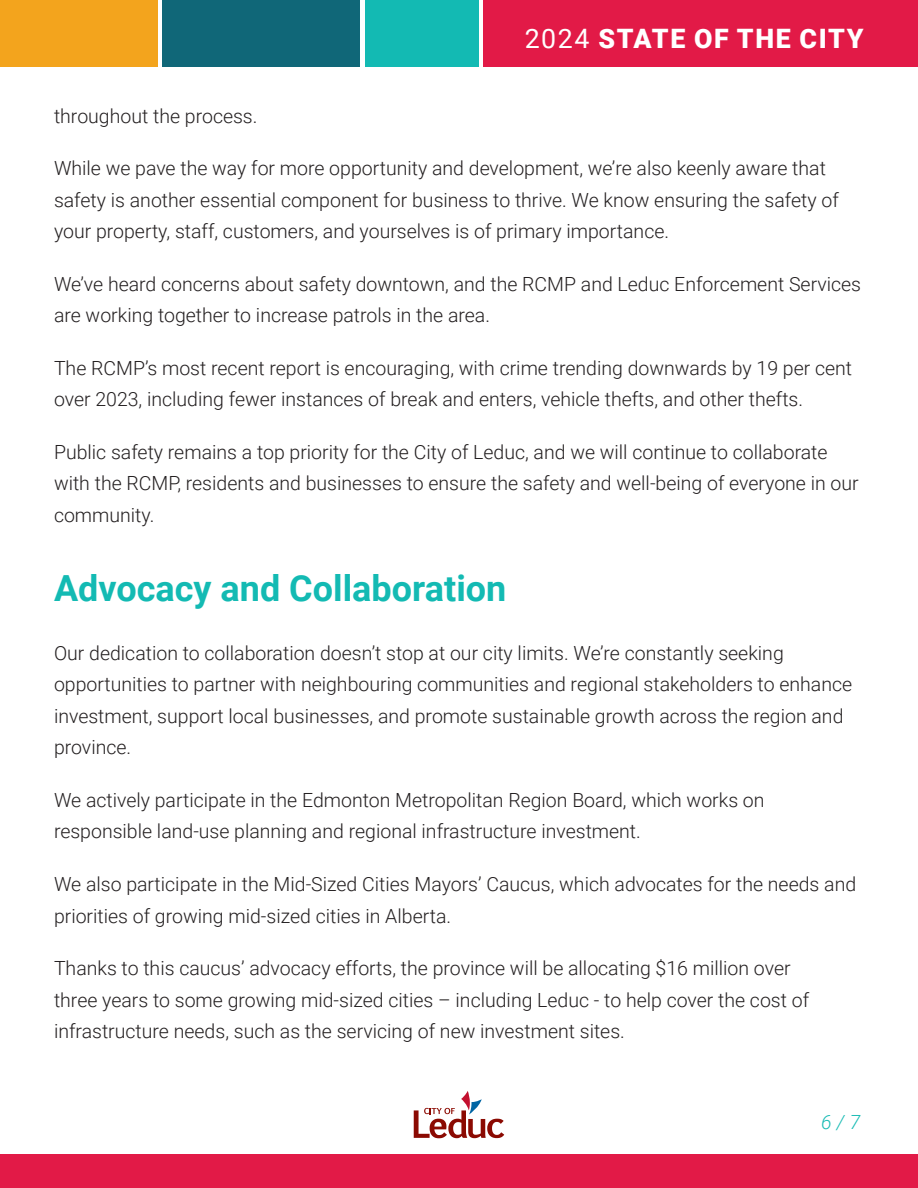
<style>
.page{position:relative;width:918px;height:1188px;background:#fff}
.page>*{position:absolute;margin:0;border:0;box-sizing:border-box;transform-origin:0 0}
.heading{font:700 36px "Roboto";color:#13bab3}
.t1{font:900 26.7px "Roboto";letter-spacing:.06em;color:#fff}
.body{font:300 19.5px/31.5px "Roboto";color:#231f20}
.t2{font:italic 300 19.5px "Roboto";color:#18bbb4}
.s1{font-weight:400}
</style>
<div class="page">
<svg style="left:414px;top:1091px;width:90px;height:47px"></svg>
<div style="left:0;top:1155px;width:918px;height:33px;background:#e21a47"></div>
<div style="left:484px;top:0;width:434px;height:66px;background:#e21a47"></div>
<div style="left:365px;top:0;width:114px;height:66px;background:#13bab3"></div>
<div style="left:162px;top:0;width:198px;height:66px;background:#106778"></div>
<div style="left:0;top:0;width:158px;height:66px;background:#f3a41d"></div>
<h2 class="t1" style="left:525px;top:20px;width:340px"><span class="s1">2024</span> STATE OF THE CITY</h2>
<p class="body" style="left:54px;top:99px;width:205px">throughout the process.</p>
<p class="body" style="left:54px;top:152px;width:786px">While we pave the way for more opportunity and development, we’re also keenly aware that safety is another essential component for business to thrive. We know ensuring the safety of your property, staff, customers, and yourselves is of primary importance.</p>
<p class="body" style="left:54px;top:267px;width:809px">We’ve heard concerns about safety downtown, and the RCMP and Leduc Enforcement Services are working together to increase patrols in the area.</p>
<p class="body" style="left:54px;top:351px;width:800px">The RCMP’s most recent report is encouraging, with crime trending downwards by 19 per cent over 2023, including fewer instances of break and enters, vehicle thefts, and other thefts.</p>
<p class="body" style="left:54px;top:435px;width:806px">Public safety remains a top priority for the City of Leduc, and we will continue to collaborate with the RCMP, residents and businesses to ensure the safety and well-being of everyone in our community.</p>
<p class="heading" style="left:54px;top:563px;width:454px">Advocacy and Collaboration</p>
<p class="body" style="left:54px;top:637px;width:800px">Our dedication to collaboration doesn’t stop at our city limits. We’re constantly seeking opportunities to partner with neighbouring communities and regional stakeholders to enhance investment, support local businesses, and promote sustainable growth across the region and province.</p>
<p class="body" style="left:54px;top:784px;width:712px">We actively participate in the Edmonton Metropolitan Region Board, which works on responsible land-use planning and regional infrastructure investment.</p>
<p class="body" style="left:54px;top:868px;width:804px">We also participate in the Mid-Sized Cities Mayors’ Caucus, which advocates for the needs and priorities of growing mid-sized cities in Alberta.</p>
<p class="body" style="left:54px;top:952px;width:757px">Thanks to this caucus’ advocacy efforts, the province will be allocating $16 million over three years to some growing mid-sized cities – including Leduc - to help cover the cost of infrastructure needs, such as the servicing of new investment sites.</p>
<p class="t2" style="left:821px;top:1109px;width:40px">6 / 7</p>
</div>
